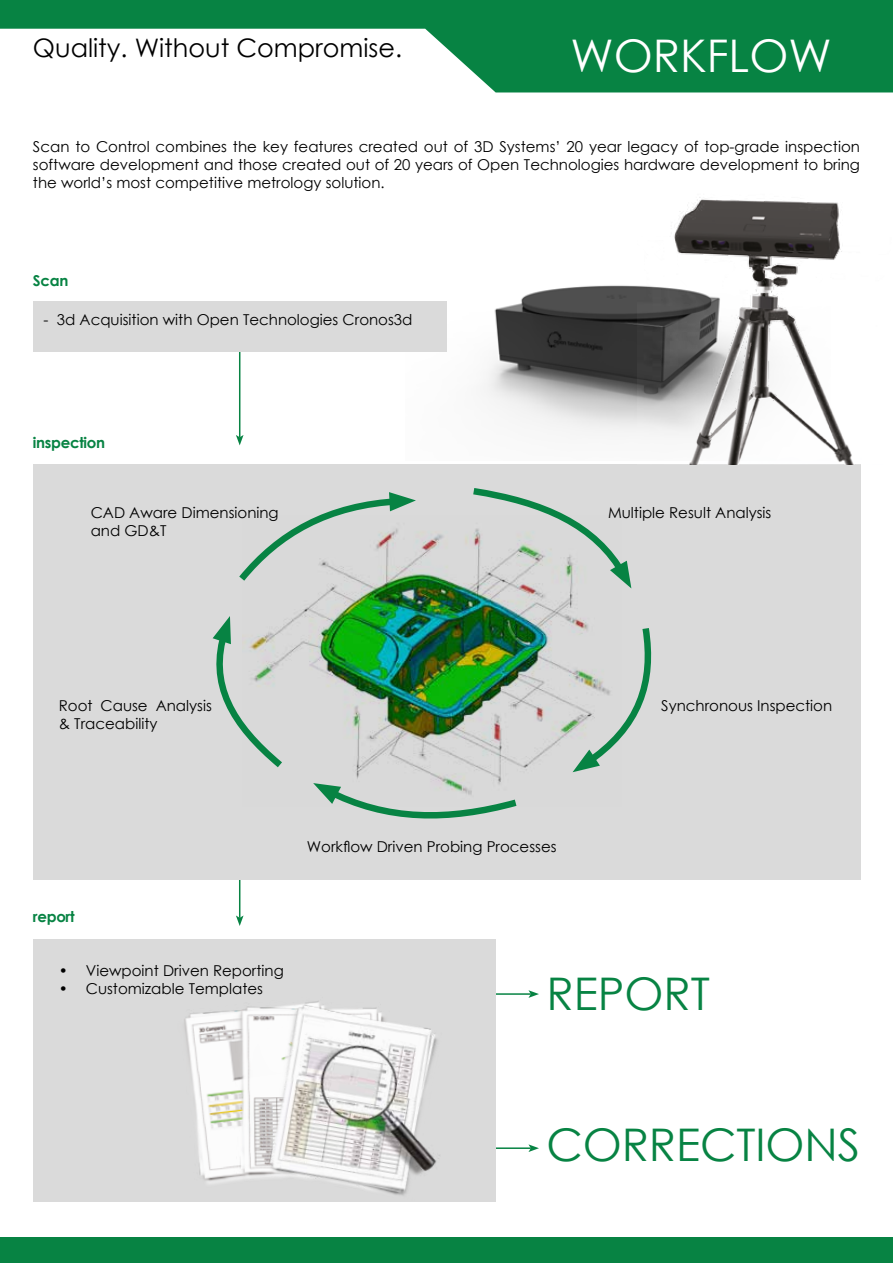
<style>
.page{position:relative;width:893px;height:1263px;background:#fff}
.page>*{position:absolute;margin:0;border:0;box-sizing:border-box;transform-origin:0 0}
.t1{font:45px "Century Gothic";letter-spacing:-.005em;color:#078343}
.t2{font:45px "Century Gothic";color:#fff}
.t3{font:25.5px "Century Gothic";color:#000}
.t4{font:15px/18px "Century Gothic";color:#000}
.t5{font:700 15px "Century Gothic";letter-spacing:-.02em;color:#078343}
</style>
<div class="page">
<hr style="left:445px;top:1147px;width:86px;height:2px;background:#078343">
<svg style="left:528px;top:1144px;width:11px;height:8px"></svg>
<hr style="left:239px;top:832px;width:1px;height:86px;background:#078343">
<svg style="left:236px;top:915px;width:8px;height:11px"></svg>
<hr style="left:445px;top:993px;width:86px;height:2px;background:#078343">
<svg style="left:528px;top:990px;width:11px;height:8px"></svg>
<svg style="left:0;top:0;width:893px;height:92px;fill:#078343"></svg>
<div style="left:0;top:1237px;width:893px;height:26px;background:#078343"></div>
<div style="left:33px;top:464px;width:827px;height:415px;background:#dadada"></div>
<div style="left:33px;top:939px;width:462px;height:262px;background:#dadada"></div>
<img style="left:289px;top:532px;width:295px;height:249px">
<svg style="left:466px;top:488px;width:166px;height:100px"></svg>
<svg style="left:572px;top:621px;width:80px;height:152px"></svg>
<svg style="left:313px;top:781px;width:204px;height:38px"></svg>
<svg style="left:212px;top:616px;width:77px;height:152px"></svg>
<svg style="left:239px;top:492px;width:177px;height:96px"></svg>
<img style="left:184px;top:1011px;width:41px;height:173px">
<img style="left:225px;top:1006px;width:25px;height:176px">
<img style="left:250px;top:1001px;width:225px;height:201px">
<img style="left:446px;top:285px;width:191px;height:148px">
<hr style="left:239px;top:352px;width:1px;height:85px;background:#078343">
<svg style="left:236px;top:435px;width:8px;height:10px"></svg>
<div style="left:33px;top:301px;width:413px;height:51px;background:#dadada"></div>
<img style="left:637px;top:197px;width:217px;height:267px">
<h2 class="t3" style="left:33px;top:30px;width:371px">Quality. Without Compromise.</h2>
<h1 class="t2" style="left:570px;top:24px;width:263px">WORKFLOW</h1>
<p class="t4" style="left:33px;top:137px;width:829px;text-align:justify">Scan to Control combines the key features created out of 3D Systems’ 20 year legacy of top-grade inspection software development and those created out of 20 years of Open Technologies hardware development to bring the world’s most competitive metrology solution.</p>
<p class="t5" style="left:33px;top:269px;width:37px">Scan</p>
<p class="t4" style="left:44px;top:311px;width:370px">- 3d Acquisition with Open Technologies Cronos3d</p>
<p class="t5" style="left:33px;top:431px;width:74px">inspection</p>
<p class="t4" style="left:91px;top:504px;width:190px">CAD Aware Dimensioning and GD&amp;T</p>
<p class="t4" style="left:608px;top:504px;width:165px">Multiple Result Analysis</p>
<p class="t4" style="left:59px;top:696px;width:155px">Root Cause Analysis &amp; Traceability</p>
<p class="t4" style="left:661px;top:696px;width:173px">Synchronous Inspection</p>
<p class="t5" style="left:33px;top:905px;width:43px">report</p>
<p class="t4" style="left:59px;top:962px;width:226px">• Viewpoint Driven Reporting</p>
<p class="t4" style="left:59px;top:980px;width:206px">• Customizable Templates</p>
<p class="t4" style="left:307px;top:838px;width:251px">Workflow Driven Probing Processes</p>
<h1 class="t1" style="left:546px;top:962px;width:165px">REPORT</h1>
<h1 class="t1" style="left:546px;top:1113px;width:315px">CORRECTIONS</h1>
</div>
